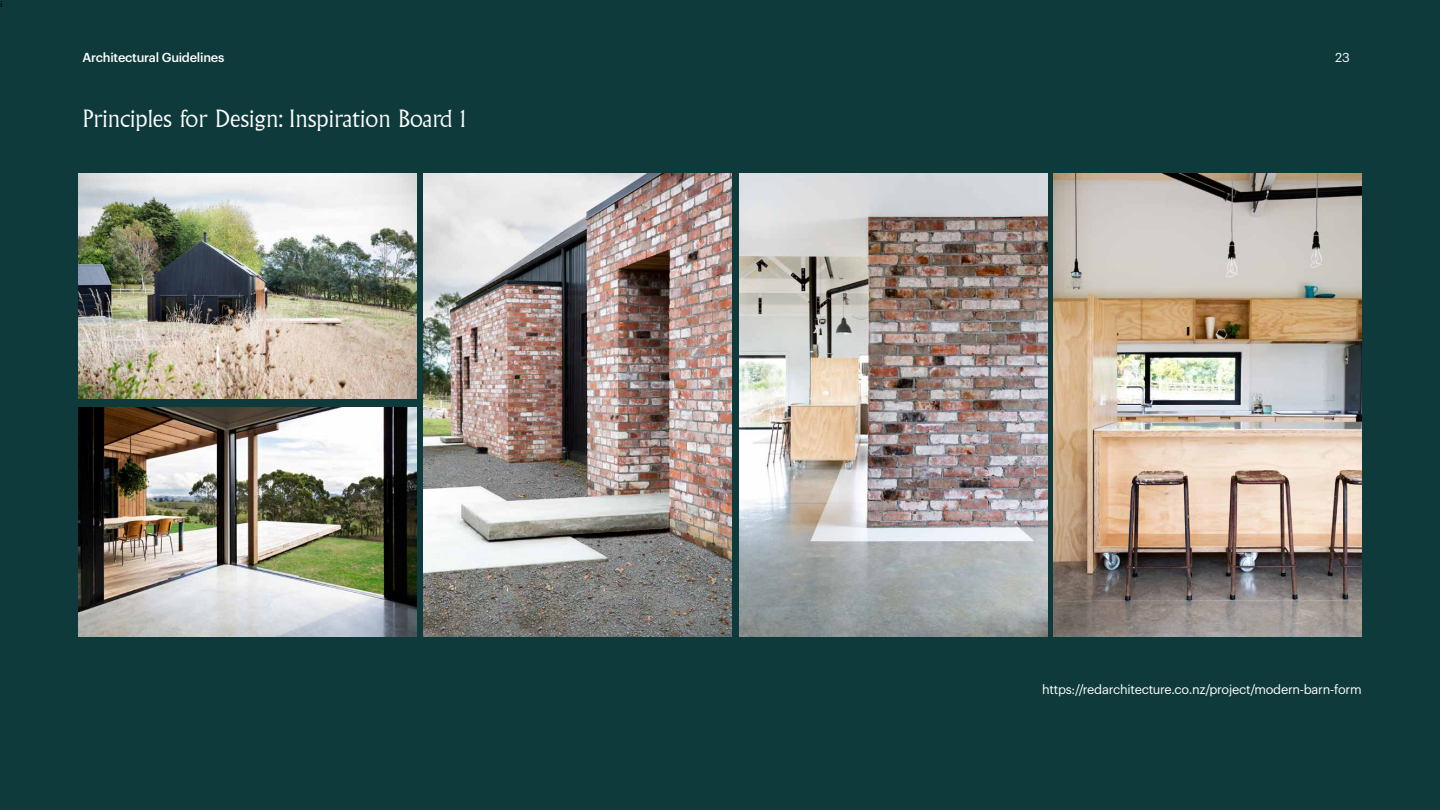
<style>
.page{position:relative;width:1440px;height:810px;background:#0e3a3b}
.page>*{position:absolute;margin:0;border:0;box-sizing:border-box;transform-origin:0 0}
.t1{font:300 23.25px "Albertus";color:#fff}
.t2{font:12.75px "Graphik";letter-spacing:-.02em;color:#fff}
.t3{font:500 12.75px "Graphik";letter-spacing:-.02em;color:#fff}
.t4{font:9px "Minion Pro";color:#000}
</style>
<div class="page">
<img style="left:78px;top:174px;width:338px;height:225px">
<img style="left:1054px;top:174px;width:308px;height:462px">
<img style="left:78px;top:407px;width:338px;height:229px">
<img style="left:424px;top:174px;width:308px;height:462px">
<img style="left:739px;top:174px;width:308px;height:462px">
<p class="t4" style="left:0;top:-2px;width:4px">i</p>
<p class="t3" style="left:82px;top:48px;width:143px">Architectural Guidelines</p>
<p class="t2" style="left:1335px;top:48px;width:16px">23</p>
<h1 class="t1" style="left:82px;top:105px;width:385px">Principles for Design: Inspiration Board 1</h1>
<p class="t2" style="left:1042px;top:679px;width:321px">https://redarchitecture.co.nz/project/modern-barn-form</p>
</div>
